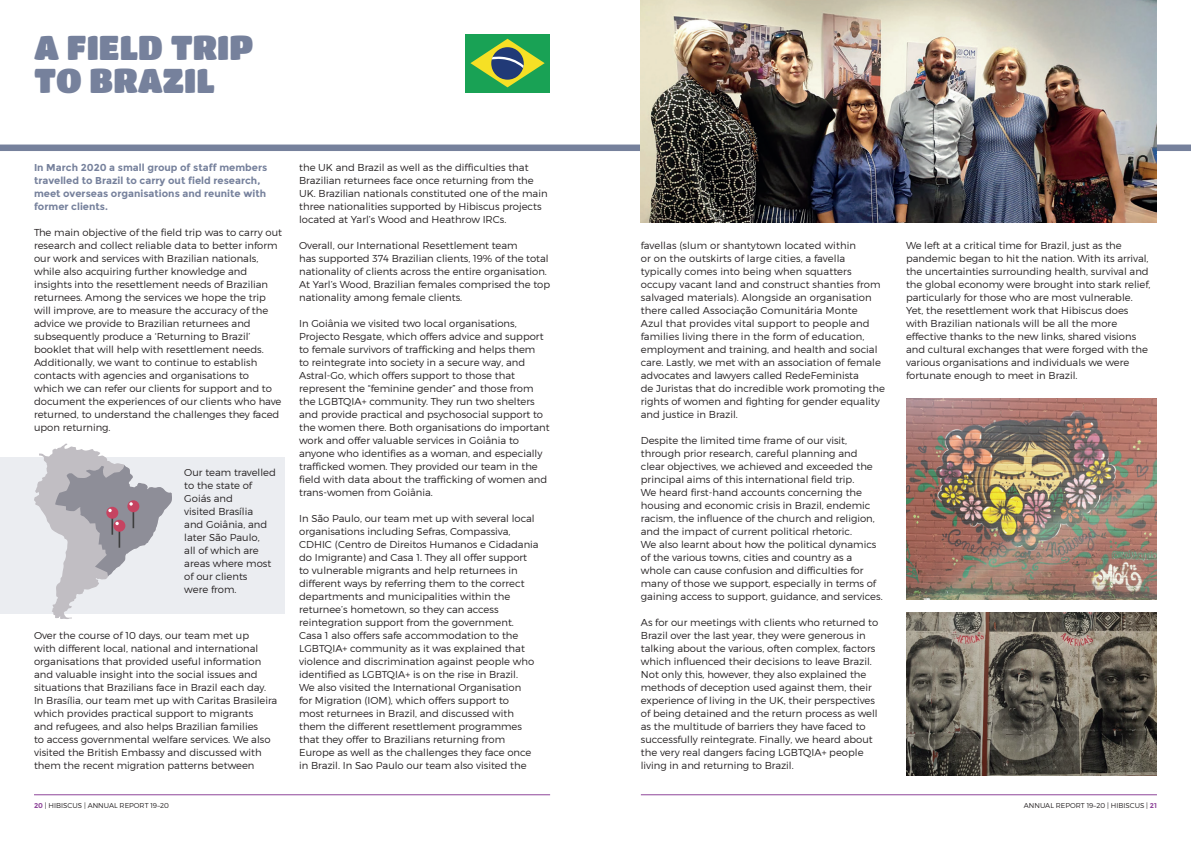
<style>
.page{position:relative;width:1191px;height:842px;background:#fff}
.page>*{position:absolute;margin:0;border:0;box-sizing:border-box;transform-origin:0 0}
.t1{font:34px/32.5px "Titan One";color:#76819c}
.Body{font:300 10px/13px "Montserrat";color:#231f20}
.Body-2{font:700 10px/13px "Montserrat";color:#76819c}
.t2{font:300 7px "Montserrat";color:#231f20}
.s1{font-weight:700;color:#8e4599}
</style>
<div class="page">
<hr style="left:34px;top:795px;width:516px;height:1px;background:#8e4599">
<hr style="left:641px;top:795px;width:516px;height:1px;background:#8e4599">
<div style="left:465px;top:34px;width:85px;height:59px;background:#19a255"></div>
<div style="left:0;top:145px;width:1191px;height:6px;background:#76819c"></div>
<img style="left:641px;top:0;width:516px;height:223px">
<img style="left:906px;top:613px;width:251px;height:162px">
<div style="left:0;top:457px;width:285px;height:156px;background:#ebedf1"></div>
<img style="left:906px;top:398px;width:251px;height:202px">
<svg style="left:470px;top:39px;width:74px;height:48px"></svg>
<svg style="left:34px;top:443px;width:138px;height:176px"></svg>
<p class="t1" style="left:34px;top:30px;width:221px">A FIELD TRIP<br>TO BRAZIL</p>
<p class="Body-2" style="left:34px;top:161px;width:235px">In March 2020 a small group of staff members travelled to Brazil to carry out field research, meet overseas organisations and reunite with former clients.</p>
<p class="Body" style="left:34px;top:225px;width:249px">The main objective of the field trip was to carry out research and collect reliable data to better inform our work and services with Brazilian nationals, while also acquiring further knowledge and insights into the resettlement needs of Brazilian returnees. Among the services we hope the trip will improve, are to measure the accuracy of the advice we provide to Brazilian returnees and subsequently produce a ‘Returning to Brazil’ booklet that will help with resettlement needs.<br>Additionally, we want to continue to establish contacts with agencies and organisations to<br>which we can refer our clients for support and to document the experiences of our clients who have returned, to understand the challenges they faced upon returning.</p>
<p class="Body" style="left:184px;top:466px;width:93px">Our team travelled to the state of<br>Goiás and<br>visited Brasília<br>and Goiânia, and later São Paulo,<br>all of which are areas where most of our clients<br>were from.</p>
<p class="Body" style="left:34px;top:628px;width:245px">Over the course of 10 days, our team met up<br>with different local, national and international organisations that provided useful information and valuable insight into the social issues and situations that Brazilians face in Brazil each day.<br>In Brasília, our team met up with Caritas Brasileira which provides practical support to migrants<br>and refugees, and also helps Brazilian families<br>to access governmental welfare services. We also visited the British Embassy and discussed with them the recent migration patterns between</p>
<p class="Body" style="left:299px;top:160px;width:250px">the UK and Brazil as well as the difficulties that Brazilian returnees face once returning from the UK. Brazilian nationals constituted one of the main three nationalities supported by Hibiscus projects located at Yarl’s Wood and Heathrow IRCs.</p>
<p class="Body" style="left:299px;top:238px;width:252px">Overall, our International Resettlement team<br>has supported 374 Brazilian clients, 19% of the total nationality of clients across the entire organisation.<br>At Yarl’s Wood, Brazilian females comprised the top nationality among female clients.</p>
<p class="Body" style="left:299px;top:316px;width:252px">In Goiânia we visited two local organisations, Projecto Resgate, which offers advice and support to female survivors of trafficking and helps them<br>to reintegrate into society in a secure way, and Astral-Go, which offers support to those that represent the “feminine gender” and those from the LGBTQIA+ community. They run two shelters and provide practical and psychosocial support to the women there. Both organisations do important work and offer valuable services in Goiânia to anyone who identifies as a woman, and especially trafficked women. They provided our team in the field with data about the trafficking of women and trans-women from Goiânia.</p>
<p class="Body" style="left:299px;top:511px;width:241px">In São Paulo, our team met up with several local organisations including Sefras, Compassiva, CDHIC (Centro de Direitos Humanos e Cidadania do Imigrante) and Casa 1. They all offer support to vulnerable migrants and help returnees in different ways by referring them to the correct departments and municipalities within the returnee’s hometown, so they can access reintegration support from the government.<br>Casa 1 also offers safe accommodation to the LGBTQIA+ community as it was explained that violence and discrimination against people who identified as LGBTQIA+ is on the rise in Brazil.<br>We also visited the International Organisation<br>for Migration (IOM), which offers support to<br>most returnees in Brazil, and discussed with them the different resettlement programmes that they offer to Brazilians returning from Europe as well as the challenges they face once in Brazil. In Sao Paulo our team also visited the</p>
<p class="Body" style="left:641px;top:238px;width:245px">favellas (slum or shantytown located within<br>or on the outskirts of large cities, a favella typically comes into being when squatters occupy vacant land and construct shanties from salvaged materials). Alongside an organisation there called Associação Comunitária Monte<br>Azul that provides vital support to people and families living there in the form of education, employment and training, and health and social care. Lastly, we met with an association of female advocates and lawyers called RedeFeminista<br>de Juristas that do incredible work promoting the rights of women and fighting for gender equality and justice in Brazil.</p>
<p class="Body" style="left:641px;top:433px;width:243px">Despite the limited time frame of our visit, through prior research, careful planning and clear objectives, we achieved and exceeded the principal aims of this international field trip.<br>We heard first-hand accounts concerning the housing and economic crisis in Brazil, endemic racism, the influence of the church and religion, and the impact of current political rhetoric.<br>We also learnt about how the political dynamics of the various towns, cities and country as a whole can cause confusion and difficulties for many of those we support, especially in terms of gaining access to support, guidance, and services.</p>
<p class="Body" style="left:641px;top:615px;width:239px">As for our meetings with clients who returned to Brazil over the last year, they were generous in talking about the various, often complex, factors which influenced their decisions to leave Brazil.<br>Not only this, however, they also explained the methods of deception used against them, their experience of living in the UK, their perspectives of being detained and the return process as well as the multitude of barriers they have faced to successfully reintegrate. Finally, we heard about the very real dangers facing LGBTQIA+ people living in and returning to Brazil.</p>
<p class="Body" style="left:906px;top:238px;width:246px">We left at a critical time for Brazil, just as the pandemic began to hit the nation. With its arrival, the uncertainties surrounding health, survival and the global economy were brought into stark relief, particularly for those who are most vulnerable.<br>Yet, the resettlement work that Hibiscus does with Brazilian nationals will be all the more effective thanks to the new links, shared visions and cultural exchanges that were forged with the various organisations and individuals we were fortunate enough to meet in Brazil.</p>
<p class="t2" style="left:34px;top:801px;width:136px"><span class="s1">20</span> | HIBISCUS | ANNUAL REPORT 19–20</p>
<p class="t2" style="left:1024px;top:801px;width:135px">ANNUAL REPORT 19–20 | HIBISCUS | <span class="s1">21</span></p>
</div>
